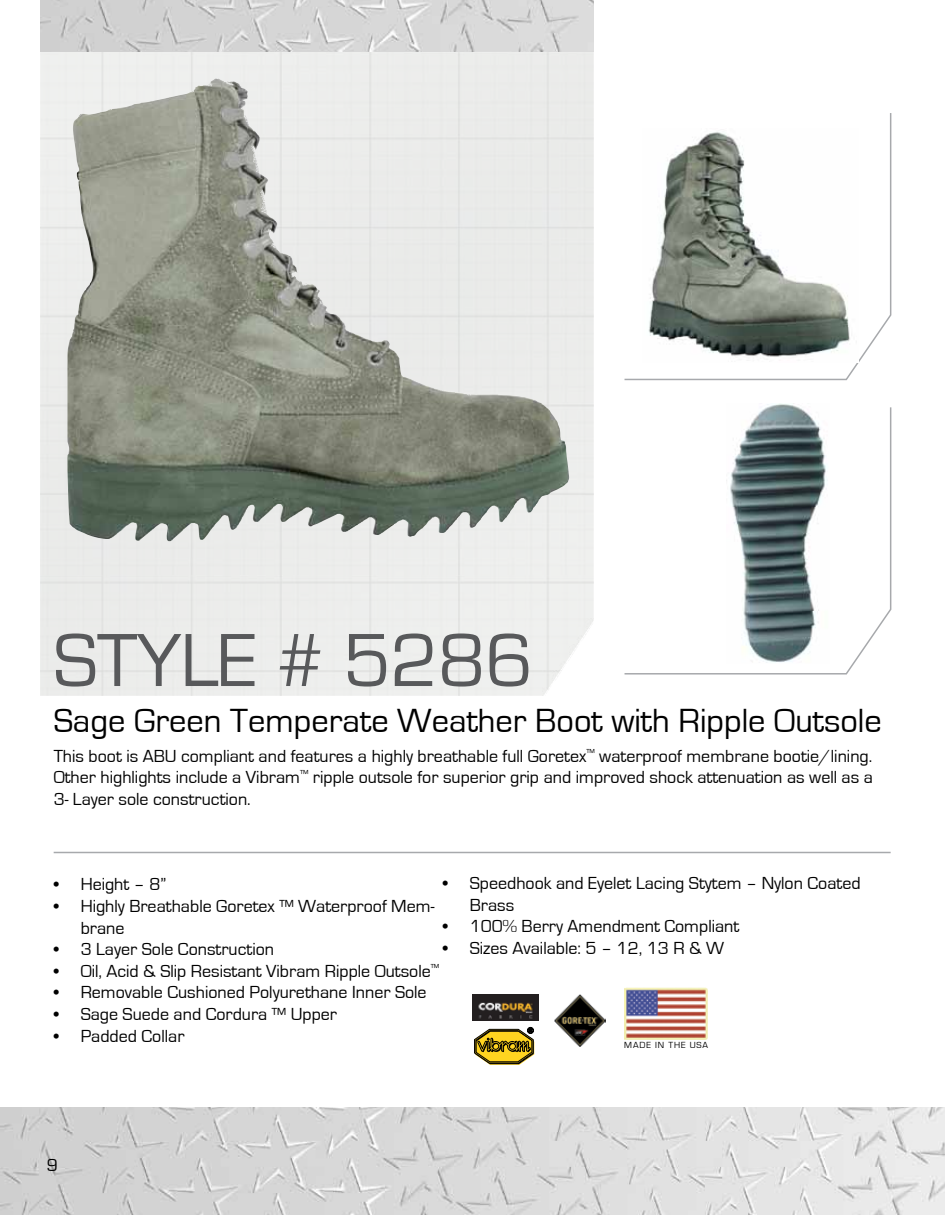
<style>
.page{position:relative;width:945px;height:1215px;background:#fff}
.page>*{position:absolute;margin:0;border:0;box-sizing:border-box;transform-origin:0 0}
.t1{font:78px "Eurostile";letter-spacing:-.005em;color:#58595b}
.t2{font:34.5px "Eurostile";color:#000}
.t3{font:18px/21.6px "Eurostile";color:#000}
.t4{font:9.15px "Eurostile";letter-spacing:.1em;color:#000}
</style>
<div class="page">
<img style="left:0;top:1107px;width:945px;height:108px">
<svg style="left:19px;top:1132px;width:66px;height:65px;background:#cecece"></svg>
<img style="left:624px;top:987px;width:83px;height:52px">
<img style="left:40px;top:51px;width:553px;height:645px">
<img style="left:40px;top:0;width:554px;height:51px">
<svg style="left:624px;top:113px;width:268px;height:268px"></svg>
<svg style="left:624px;top:407px;width:268px;height:268px"></svg>
<hr style="left:54px;top:852px;width:837px;height:1px;background:#a7a9ac">
<img style="left:68px;top:79px;width:150px;height:462px">
<img style="left:642px;top:129px;width:216px;height:234px">
<img style="left:726px;top:403px;width:103px;height:261px">
<img style="left:472px;top:994px;width:66px;height:27px">
<svg style="left:474px;top:1027px;width:60px;height:38px;background:#aa953d"></svg>
<img style="left:554px;top:994px;width:52px;height:52px">
<h1 class="t1" style="left:54px;top:618px;width:481px">STYLE # 5286</h1>
<h2 class="t2" style="left:54px;top:702px;width:830px">Sage Green Temperate Weather Boot with Ripple Outsole</h2>
<p class="t3" style="left:54px;top:745px;width:821px;text-align:justify">This boot is ABU compliant and features a highly breathable full Goretex<sup>™</sup> waterproof membrane bootie/lining.<br>Other highlights include a Vibram<sup>™</sup> ripple outsole for superior grip and improved shock attenuation as well as a 3- Layer sole construction.</p>
<p class="t3" style="left:470px;top:873px;width:392px;text-indent:-27px">• Speedhook and Eyelet Lacing Stytem – Nylon Coated<br>Brass</p>
<p class="t3" style="left:443px;top:916px;width:298px">• 100% Berry Amendment Compliant</p>
<p class="t3" style="left:443px;top:938px;width:283px">• Sizes Available: 5 – 12, 13 R &amp; W</p>
<p class="t3" style="left:54px;top:874px;width:114px">• Height – 8”</p>
<p class="t3" style="left:81px;top:896px;width:355px;text-indent:-27px">• Highly Breathable Goretex ™ Waterproof Mem&shy;brane</p>
<p class="t3" style="left:54px;top:939px;width:222px">• 3 Layer Sole Construction</p>
<p class="t3" style="left:54px;top:960px;width:387px">• Oil, Acid &amp; Slip Resistant Vibram Ripple Outsole<sup>™</sup></p>
<p class="t3" style="left:54px;top:982px;width:375px">• Removable Cushioned Polyurethane Inner Sole</p>
<p class="t3" style="left:54px;top:1004px;width:285px">• Sage Suede and Cordura ™ Upper</p>
<p class="t3" style="left:54px;top:1025px;width:132px">• Padded Collar</p>
<p class="t4" style="left:624px;top:1041px;width:85px">MADE IN THE USA</p>
<p class="t3" style="left:41px;top:1151px;width:24px">1 49</p>
<p class="t3" style="left:45px;top:1155px;width:13px">1</p>
</div>
